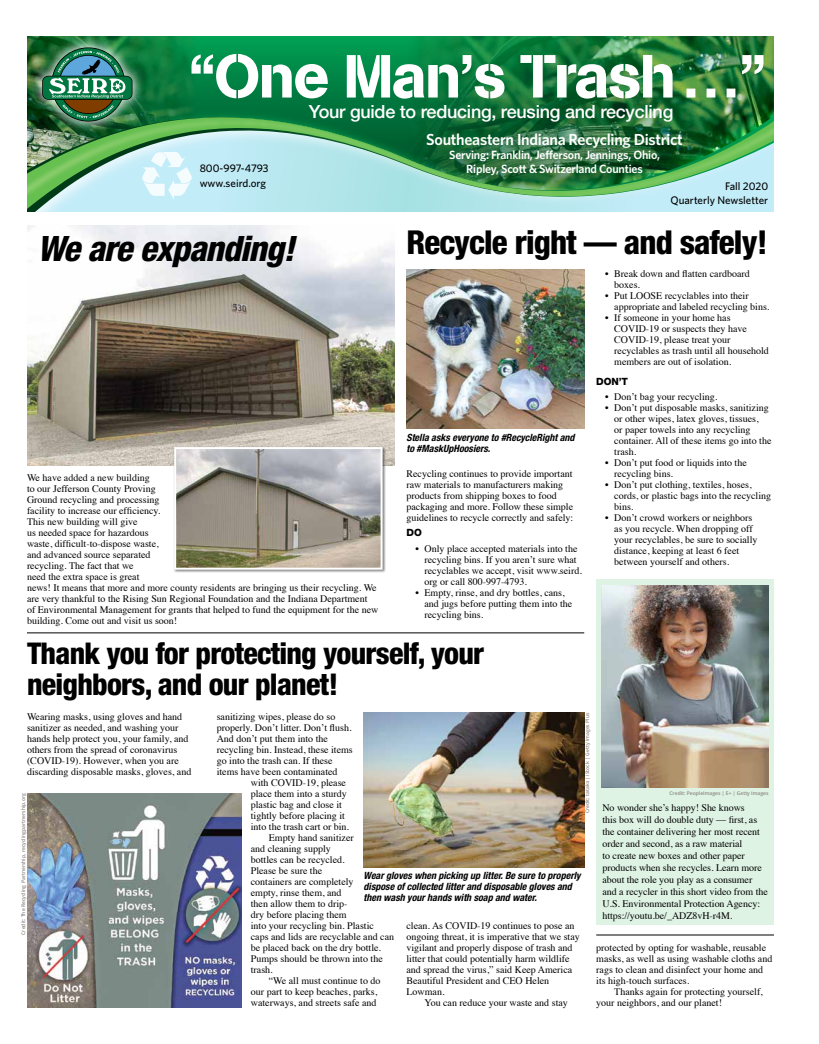
<style>
.page{position:relative;width:819px;height:1044px;background:#fff}
.page>*{position:absolute;margin:0;border:0;box-sizing:border-box;transform-origin:0 0}
.t1{font:60.1px "AG Book Stencil";letter-spacing:-.03em;color:#fff}
.t2{font:italic 800 condensed 35px "Helvetica Neue";letter-spacing:-.025em;color:#000}
.t3{font:800 condensed 33px "Helvetica Neue";letter-spacing:-.025em;color:#000}
.t4{font:800 condensed 30px/31px "Helvetica Neue";letter-spacing:-.025em;color:#000}
.t5{font:500 18px "Helvetica Neue";letter-spacing:-.015em;color:#fff}
.t6{font:600 16px "Whitney";letter-spacing:-.02em;color:#fff}
.t7{font:600 12px/14px "Whitney";letter-spacing:-.02em;color:#fff;text-align:center}
.t8{font:500 11px/15px "Whitney";color:#000}
.t9{font:10px/11px "Times";color:#000}
.t10{font:italic 700 condensed 10px/11px "Helvetica Neue";color:#000}
.t11{font:800 10px "Helvetica Neue";color:#000}
.t12{font:600 5px "Open Sans";color:#8c8682}
</style>
<div class="page">
<img style="left:27px;top:225px;width:367px;height:240px">
<img style="left:27px;top:36px;width:747px;height:19px">
<img style="left:27px;top:55px;width:747px;height:157px">
<svg style="left:142px;top:152px;width:50px;height:48px"></svg>
<div style="left:29px;top:35px;width:116px;height:99px;background:#fff;opacity:.86"></div>
<img style="left:42px;top:47px;width:91px;height:75px">
<div style="left:173px;top:446px;width:213px;height:127px;background:#000;opacity:.5"></div>
<img style="left:177px;top:450px;width:203px;height:117px">
<div style="left:174px;top:447px;width:209px;height:123px;border:2px solid #fff"></div>
<div style="left:596px;top:580px;width:178px;height:345px;background:#def3e4"></div>
<img style="left:602px;top:585px;width:167px;height:203px">
<img style="left:406px;top:269px;width:178px;height:160px">
<hr style="left:27px;top:632px;width:557px;height:1px;background:#000">
<img style="left:364px;top:713px;width:220px;height:154px">
<img style="left:27px;top:793px;width:215px;height:215px">
<hr style="left:596px;top:934px;width:178px;height:2px;background:#000">
<h1 class="t1" style="left:188px;top:40px;width:580px">“One Man’s Trash…”</h1>
<p class="t8" style="left:200px;top:160px;width:70px">800-997-4793 www.seird.org</p>
<h3 class="t5" style="left:309px;top:97px;width:366px">Your guide to reducing, reusing and recycling</h3>
<h3 class="t6" style="left:426px;top:129px;width:258px">Southeastern Indiana Recycling District</h3>
<p class="t7" style="left:449px;top:147px;width:212px">Serving: Franklin, Jefferson, Jennings, Ohio,<br>Ripley, Scott &amp; Switzerland Counties</p>
<p class="t8" style="left:670px;top:179px;width:99px;line-height:14px;text-align:right">Fall 2020<br>Quarterly Newsletter</p>
<h2 class="t2" style="left:37px;top:227px;width:259px">We are expanding!</h2>
<h3 class="t3" style="left:406px;top:221px;width:363px">Recycle right — and safely!</h3>
<p class="t9" style="left:27px;top:471px;width:353px">We have added a new building<br>to our Jefferson County Proving<br>Ground recycling and processing<br>facility to increase our efficiency.<br>This new building will give<br>us needed space for hazardous<br>waste, difficult-to-dispose waste,<br>and advanced source separated<br>recycling. The fact that we<br>need the extra space is great<br>news! It means that more and more county residents are bringing us their recycling. We are very thankful to the Rising Sun Regional Foundation and the Indiana Department of Environmental Management for grants that helped to fund the equipment for the new building. Come out and visit us soon!</p>
<p class="t10" style="left:406px;top:432px;width:170px">Stella asks everyone to #RecycleRight and to #MaskUpHoosiers.</p>
<p class="t9" style="left:406px;top:467px;width:168px">Recycling continues to provide important raw materials to manufacturers making products from shipping boxes to food packaging and more. Follow these simple guidelines to recycle correctly and safely:</p>
<p class="t11" style="left:406px;top:527px;width:17px">DO</p>
<p class="t9" style="left:424px;top:542px;width:159px;text-indent:-9px">• Only place accepted materials into the recycling bins. If you aren’t sure what recyclables we accept, visit www.seird. org or call 800-997-4793.</p>
<p class="t9" style="left:424px;top:586px;width:149px;text-indent:-9px">• Empty, rinse, and dry bottles, cans, and jugs before putting them into the recycling bins.</p>
<h3 class="t4" style="left:27px;top:637px;width:459px">Thank you for protecting yourself, your neighbors, and our planet!</h3>
<p class="t9" style="left:614px;top:267px;width:137px;text-indent:-9px">• Break down and flatten cardboard boxes.</p>
<p class="t9" style="left:614px;top:289px;width:157px;text-indent:-9px">• Put LOOSE recyclables into their appropriate and labeled recycling bins.</p>
<p class="t9" style="left:614px;top:311px;width:156px;text-indent:-9px">• If someone in your home has<br>COVID-19 or suspects they have<br>COVID-19, please treat your recyclables as trash until all household members are out of isolation.</p>
<p class="t11" style="left:596px;top:375px;width:33px">DON’T</p>
<p class="t9" style="left:605px;top:390px;width:114px">• Don’t bag your recycling.</p>
<p class="t9" style="left:614px;top:401px;width:159px;text-indent:-9px">• Don’t put disposable masks, sanitizing or other wipes, latex gloves, tissues,<br>or paper towels into any recycling container. All of these items go into the trash.</p>
<p class="t9" style="left:614px;top:456px;width:134px;text-indent:-9px">• Don’t put food or liquids into the recycling bins.</p>
<p class="t9" style="left:614px;top:478px;width:158px;text-indent:-9px">• Don’t put clothing, textiles, hoses, cords, or plastic bags into the recycling bins.</p>
<p class="t9" style="left:614px;top:511px;width:145px;text-indent:-9px">• Don’t crowd workers or neighbors as you recycle. When dropping off your recyclables, be sure to socially distance, keeping at least 6 feet between yourself and others.</p>
<p class="t12" style="left:584px;top:813px;width:102px;rotate:-90deg">Credit: tataks | iStock | Getty Images Plus</p>
<p class="t9" style="left:27px;top:711px;width:166px">Wearing masks, using gloves and hand sanitizer as needed, and washing your hands help protect you, your family, and others from the spread of coronavirus (COVID-19). However, when you are discarding disposable masks, gloves, and</p>
<p class="t9" style="left:217px;top:711px;width:138px">sanitizing wipes, please do so properly. Don’t litter. Don’t flush.<br>And don’t put them into the recycling bin. Instead, these items go into the trash can. If these items have been contaminated</p>
<p class="t9" style="left:251px;top:777px;width:97px">with COVID-19, please</p>
<p class="t9" style="left:251px;top:788px;width:98px">place them into a sturdy</p>
<p class="t9" style="left:251px;top:799px;width:93px">plastic bag and close it</p>
<p class="t9" style="left:251px;top:810px;width:96px">tightly before placing it</p>
<p class="t9" style="left:251px;top:821px;width:100px">into the trash cart or bin.</p>
<p class="t9" style="left:269px;top:832px;width:86px">Empty hand sanitizer</p>
<p class="t9" style="left:251px;top:843px;width:81px">and cleaning supply</p>
<p class="t9" style="left:251px;top:854px;width:95px">bottles can be recycled.</p>
<p class="t9" style="left:251px;top:865px;width:73px">Please be sure the</p>
<p class="t9" style="left:251px;top:876px;width:104px">containers are completely</p>
<p class="t9" style="left:251px;top:887px;width:92px">empty, rinse them, and</p>
<p class="t9" style="left:251px;top:898px;width:98px">then allow them to drip-</p>
<p class="t9" style="left:251px;top:909px;width:97px">dry before placing them</p>
<p class="t9" style="left:251px;top:920px;width:125px">into your recycling bin. Plastic</p>
<p class="t9" style="left:251px;top:931px;width:145px">caps and lids are recyclable and can</p>
<p class="t9" style="left:251px;top:942px;width:132px">be placed back on the dry bottle.</p>
<p class="t9" style="left:251px;top:953px;width:133px">Pumps should be thrown into the</p>
<p class="t9" style="left:251px;top:964px;width:23px">trash.</p>
<p class="t9" style="left:269px;top:975px;width:113px">“We all must continue to do</p>
<p class="t9" style="left:251px;top:986px;width:128px">our part to keep beaches, parks,</p>
<p class="t9" style="left:251px;top:997px;width:127px">waterways, and streets safe and</p>
<p class="t12" style="left:669px;top:789px;width:101px">Credit: PeopleImages | E+ | Getty Images</p>
<p class="t12" style="left:20px;top:935px;width:143px;rotate:-90deg">Credit: The Recycling Partnership, recyclingpartnership.org</p>
<p class="t9" style="left:602px;top:801px;width:167px;line-height:12px">No wonder she’s happy! She knows<br>this box will do double duty –– first, as the container delivering her most recent order and second, as a raw material<br>to create new boxes and other paper products when she recycles. Learn more about the role you play as a consumer and a recycler in this short video from the U.S. Environmental Protection Agency: https://youtu.be/_ADZ8vH-r4M.</p>
<p class="t10" style="left:364px;top:870px;width:218px">Wear gloves when picking up litter. Be sure to properly dispose of collected litter and disposable gloves and then wash your hands with soap and water.</p>
<p class="t9" style="left:406px;top:920px;width:175px">clean. As COVID-19 continues to pose an ongoing threat, it is imperative that we stay vigilant and properly dispose of trash and litter that could potentially harm wildlife and spread the virus,” said Keep America Beautiful President and CEO Helen Lowman.</p>
<p class="t9" style="left:424px;top:997px;width:145px">You can reduce your waste and stay</p>
<p class="t9" style="left:596px;top:942px;width:178px">protected by opting for washable, reusable masks, as well as using washable cloths and rags to clean and disinfect your home and its high-touch surfaces.</p>
<p class="t9" style="left:596px;top:986px;width:168px;text-indent:18px">Thanks again for protecting yourself, your neighbors, and our planet!</p>
</div>
